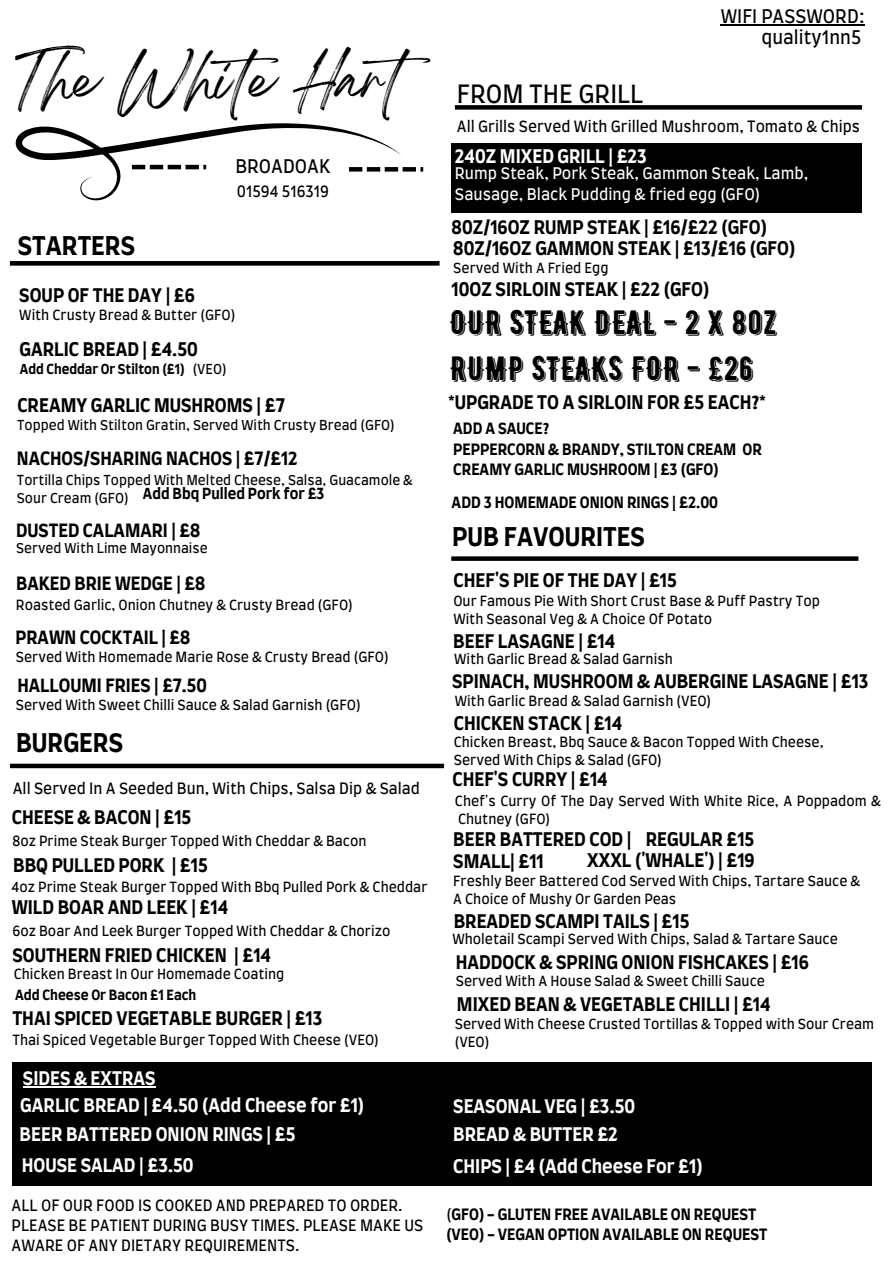
<style>
.page{position:relative;width:893px;height:1264px;background:#fff}
.page>*{position:absolute;margin:0;border:0;box-sizing:border-box;transform-origin:0 0}
.t1{font:48.45px "Breathing";color:#000}
.t2{font:33.75px/46px "BERNIER Shade";color:#000}
.t3{font:700 24.75px "Farro";color:#000}
.t4{font:700 18px/21.1px "Farro";color:#000}
.t5{font:700 18px/26.7px "Farro";color:#fff}
.t6{font:18px/21.1px "Farro";color:#000;text-align:right}
.t7{font:700 17.55px "Farro";color:#000}
.t8{font:15.3px/21.1px "Farro";color:#fff}
.t9{font:15px/20.2px "Farro";color:#000}
.t10{font:700 15px/20.2px "Farro";color:#000}
.t11{font:700 14.7px "Farro";color:#000}
.t12{font:13.5px/18px "Farro";color:#000}
.t13{font:700 13.5px "Farro";color:#000}
.t14{font:13.2px/17.5px "Farro";color:#000}
.t15{font:700 13.2px "Farro";color:#000}
.s1{font-family:"Farro";font-size:24.15px}
.s2{font-weight:400}
</style>
<div class="page">
<svg style="left:16px;top:123px;width:385px;height:77px"></svg>
<svg style="left:349px;top:167px;width:13px;height:4px"></svg>
<svg style="left:367px;top:167px;width:13px;height:4px"></svg>
<svg style="left:384px;top:167px;width:14px;height:4px"></svg>
<svg style="left:402px;top:167px;width:14px;height:4px"></svg>
<svg style="left:420px;top:167px;width:3px;height:4px"></svg>
<hr style="left:10px;top:261px;width:429px;height:4px;background:#000">
<div style="left:10px;top:763px;width:434px;height:5px;background:#000"></div>
<div style="left:455px;top:105px;width:407px;height:5px;background:#000"></div>
<div style="left:451px;top:143px;width:411px;height:70px;background:#000"></div>
<div style="left:451px;top:556px;width:407px;height:5px;background:#000"></div>
<div style="left:12px;top:1062px;width:859px;height:123px;background:#000"></div>
<hr style="left:720px;top:24px;width:145px;height:1px;background:#000">
<hr style="left:23px;top:1086px;width:133px;height:1px;background:#fff">
<h3 class="t6" style="left:720px;top:7px;width:146px">WIFI PASSWORD: quality1nn5</h3>
<h1 class="t1" style="left:15px;top:65px;width:629px">The White Hart <span class="s1">FROM THE GRILL</span></h1>
<h3 class="t6" style="left:235px;top:157px;width:97px">BROADOAK</h3>
<p class="t9" style="left:237px;top:182px;width:94px">01594 516319</p>
<p class="t9" style="left:457px;top:118px;width:404px">All Grills Served With Grilled Mushroom, Tomato &amp; Chips</p>
<h3 class="t5" style="left:455px;top:144px;width:193px">240Z MIXED GRILL | £23</h3>
<p class="t8" style="left:455px;top:164px;width:355px">Rump Steak, Pork Steak, Gammon Steak, Lamb,<br>Sausage, Black Pudding &amp; fried egg (GFO)</p>
<h3 class="t4" style="left:451px;top:218px;width:345px">80Z/16OZ RUMP STEAK | £16/£22 (GFO)<br>80Z/16OZ GAMMON STEAK | £13/£16 (GFO)</h3>
<p class="t12" style="left:453px;top:260px;width:157px">Served With A Fried Egg</p>
<h3 class="t4" style="left:451px;top:280px;width:259px">10OZ SIRLOIN STEAK | £22 (GFO)</h3>
<h2 class="t2" style="left:450px;top:299px;width:329px">OUR STEAK DEAL - 2 X 80Z<br>RUMP STEAKS FOR - £26</h2>
<h3 class="t4" style="left:448px;top:393px;width:318px">*UPGRADE TO A SIRLOIN FOR £5 EACH?*</h3>
<p class="t10" style="left:453px;top:420px;width:310px">ADD A SAUCE?<br>PEPPERCORN &amp; BRANDY, STILTON CREAM OR<br>CREAMY GARLIC MUSHROOM | £3 (GFO)</p>
<p class="t10" style="left:451px;top:493px;width:268px">ADD 3 HOMEMADE ONION RINGS | £2.00</p>
<h3 class="t3" style="left:452px;top:526px;width:194px">PUB FAVOURITES</h3>
<h3 class="t4" style="left:453px;top:571px;width:225px">CHEF'S PIE OF THE DAY | £15</h3>
<p class="t12" style="left:453px;top:593px;width:368px">Our Famous Pie With Short Crust Base &amp; Puff Pastry Top<br>With Seasonal Veg &amp; A Choice Of Potato</p>
<h3 class="t4" style="left:453px;top:632px;width:163px">BEEF LASAGNE | £14</h3>
<p class="t12" style="left:454px;top:651px;width:220px">With Garlic Bread &amp; Salad Garnish</p>
<h3 class="t4" style="left:452px;top:672px;width:418px">SPINACH, MUSHROOM &amp; AUBERGINE LASAGNE | £13</h3>
<p class="t12" style="left:454px;top:693px;width:258px">With Garlic Bread &amp; Salad Garnish (VEO)</p>
<h3 class="t4" style="left:454px;top:714px;width:170px">CHICKEN STACK | £14</h3>
<p class="t12" style="left:454px;top:734px;width:371px">Chicken Breast, Bbq Sauce &amp; Bacon Topped With Cheese,<br>Served With Chips &amp; Salad (GFO)</p>
<h3 class="t4" style="left:452px;top:770px;width:157px">CHEF'S CURRY | £14</h3>
<p class="t12" style="left:455px;top:792px;width:427px">Chef's Curry Of The Day Served With White Rice, A Poppadom &amp;<br>Chutney (GFO)</p>
<h3 class="t4" style="left:453px;top:829px;width:302px;line-height:22.2px">BEER BATTERED COD | REGULAR £15<br>SMALL| £11</h3>
<h3 class="t3" style="left:18px;top:235px;width:119px">STARTERS</h3>
<h3 class="t4" style="left:19px;top:286px;width:177px">SOUP OF THE DAY | £6</h3>
<p class="t12" style="left:19px;top:307px;width:217px">With Crusty Bread &amp; Butter (GFO)</p>
<h3 class="t4" style="left:20px;top:340px;width:180px">GARLIC BREAD | £4.50</h3>
<p class="t15" style="left:20px;top:363px;width:208px">Add Cheddar Or Stilton (£1) <span class="s2">(VEO)</span></p>
<h3 class="t4" style="left:17px;top:396px;width:269px">CREAMY GARLIC MUSHROMS | £7</h3>
<p class="t14" style="left:17px;top:417px;width:379px">Topped With Stilton Gratin, Served With Crusty Bread (GFO)</p>
<p class="t7" style="left:17px;top:451px;width:282px">NACHOS/SHARING NACHOS | £7/£12</p>
<p class="t14" style="left:17px;top:472px;width:397px">Tortilla Chips Topped With Melted Cheese, Salsa, Guacamole &amp;<br>Sour Cream (GFO)</p>
<p class="t7" style="left:16px;top:522px;width:186px">DUSTED CALAMARI | £8</p>
<p class="t14" style="left:16px;top:540px;width:193px">Served With Lime Mayonnaise</p>
<p class="t7" style="left:16px;top:576px;width:191px">BAKED BRIE WEDGE | £8</p>
<p class="t12" style="left:16px;top:597px;width:338px">Roasted Garlic, Onion Chutney &amp; Crusty Bread (GFO)</p>
<p class="t7" style="left:16px;top:629px;width:176px">PRAWN COCKTAIL | £8</p>
<p class="t12" style="left:16px;top:649px;width:374px">Served With Homemade Marie Rose &amp; Crusty Bread (GFO)</p>
<p class="t11" style="left:143px;top:487px;width:183px">Add Bbq Pulled Pork for £3</p>
<p class="t7" style="left:17px;top:678px;width:191px">HALLOUMI FRIES | £7.50</p>
<p class="t12" style="left:16px;top:697px;width:346px">Served With Sweet Chilli Sauce &amp; Salad Garnish (GFO)</p>
<h3 class="t3" style="left:16px;top:731px;width:108px">BURGERS</h3>
<p class="t9" style="left:13px;top:779px;width:408px">All Served In A Seeded Bun, With Chips, Salsa Dip &amp; Salad</p>
<h3 class="t4" style="left:12px;top:807px;width:181px">CHEESE &amp; BACON | £15</h3>
<p class="t12" style="left:12px;top:833px;width:355px">8oz Prime Steak Burger Topped With Cheddar &amp; Bacon</p>
<h3 class="t4" style="left:13px;top:856px;width:196px">BBQ PULLED PORK | £15</h3>
<p class="t12" style="left:12px;top:878px;width:417px">4oz Prime Steak Burger Topped With Bbq Pulled Pork &amp; Cheddar</p>
<h3 class="t4" style="left:12px;top:898px;width:218px">WILD BOAR AND LEEK | £14</h3>
<p class="t12" style="left:12px;top:923px;width:379px">6oz Boar And Leek Burger Topped With Cheddar &amp; Chorizo</p>
<h3 class="t4" style="left:12px;top:945px;width:260px">SOUTHERN FRIED CHICKEN | £14</h3>
<p class="t12" style="left:14px;top:965px;width:272px">Chicken Breast In Our Homemade Coating</p>
<p class="t13" style="left:15px;top:988px;width:182px">Add Cheese Or Bacon £1 Each</p>
<h3 class="t4" style="left:12px;top:1009px;width:311px">THAI SPICED VEGETABLE BURGER | £13</h3>
<p class="t12" style="left:12px;top:1032px;width:368px">Thai Spiced Vegetable Burger Topped With Cheese (VEO)</p>
<h3 class="t4" style="left:587px;top:851px;width:169px">XXXL ('WHALE') | £19</h3>
<p class="t12" style="left:453px;top:873px;width:408px">Freshly Beer Battered Cod Served With Chips, Tartare Sauce &amp;<br>A Choice of Mushy Or Garden Peas</p>
<h3 class="t4" style="left:453px;top:912px;width:237px">BREADED SCAMPI TAILS | £15</h3>
<p class="t12" style="left:452px;top:931px;width:387px">Wholetail Scampi Served With Chips, Salad &amp; Tartare Sauce</p>
<h3 class="t4" style="left:455px;top:952px;width:354px">HADDOCK &amp; SPRING ONION FISHCAKES | £16</h3>
<p class="t12" style="left:455px;top:972px;width:311px">Served With A House Salad &amp; Sweet Chilli Sauce</p>
<h3 class="t4" style="left:457px;top:994px;width:315px">MIXED BEAN &amp; VEGETABLE CHILLI | £14</h3>
<p class="t12" style="left:454px;top:1015px;width:421px">Served With Cheese Crusted Tortillas &amp; Topped with Sour Cream (VEO)</p>
<h3 class="t5" style="left:20px;top:1066px;width:345px">SIDES &amp; EXTRAS<br>GARLIC BREAD | £4.50 (Add Cheese for £1)</h3>
<h3 class="t5" style="left:20px;top:1120px;width:277px;line-height:30.8px">BEER BATTERED ONION RINGS | £5<br>HOUSE SALAD | £3.50</h3>
<h3 class="t5" style="left:453px;top:1093px;width:183px;line-height:28px">SEASONAL VEG | £3.50<br>BREAD &amp; BUTTER £2</h3>
<h3 class="t5" style="left:453px;top:1154px;width:251px">CHIPS | £4 (Add Cheese For £1)</h3>
<p class="t9" style="left:12px;top:1196px;width:413px">ALL OF OUR FOOD IS COOKED AND PREPARED TO ORDER.<br>PLEASE BE PATIENT DURING BUSY TIMES. PLEASE MAKE US<br>AWARE OF ANY DIETARY REQUIREMENTS.</p>
<p class="t10" style="left:446px;top:1205px;width:322px"><span class="s2">(</span>GFO) - GLUTEN FREE AVAILABLE ON REQUEST (VEO) - VEGAN OPTION AVAILABLE ON REQUEST</p>
</div>
